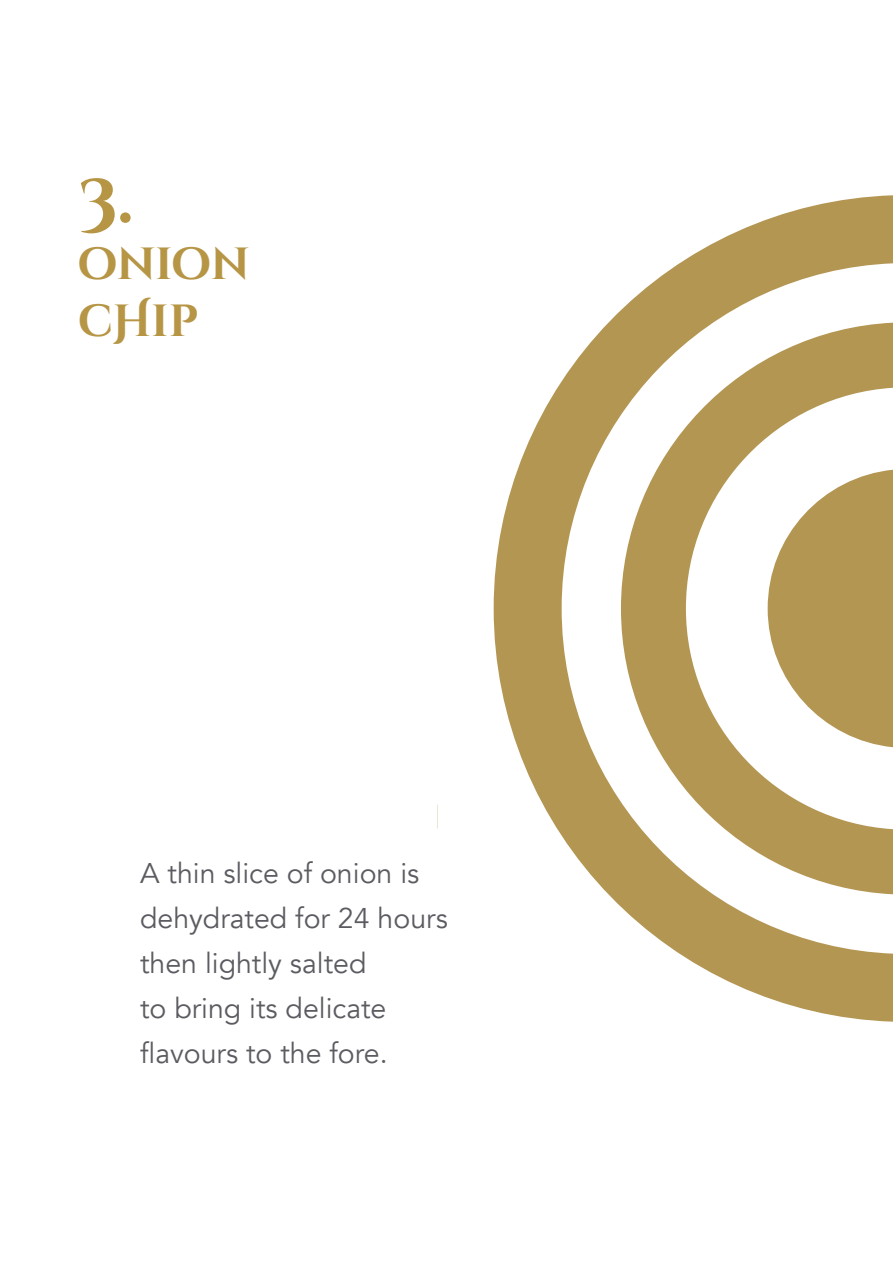
<style>
.page{position:relative;width:893px;height:1263px;background:#fff}
.page>*{position:absolute;margin:0;border:0;box-sizing:border-box;transform-origin:0 0}
.t1{font:700 72px "Cinzel Decorative";color:#b69545}
.t2{font:700 45px/57px "Cinzel Decorative";letter-spacing:-.01em;color:#b69545}
.t3{font:28.5px/45px "Avenir";color:#5b5c61}
</style>
<div class="page">
<svg style="left:494px;top:195px;width:399px;height:827px"></svg>
<svg style="left:621px;top:323px;width:272px;height:571px"></svg>
<svg style="left:768px;top:470px;width:125px;height:277px"></svg>
<h1 class="t1" style="left:78px;top:154px;width:57px">3.</h1>
<h2 class="t2" style="left:78px;top:237px;width:173px">onion cHip</h2>
<p class="t3" style="left:140px;top:851px;width:309px">A thin slice of onion is dehydrated for 24 hours then lightly salted<br>to bring its delicate flavours to the fore.</p>
</div>
